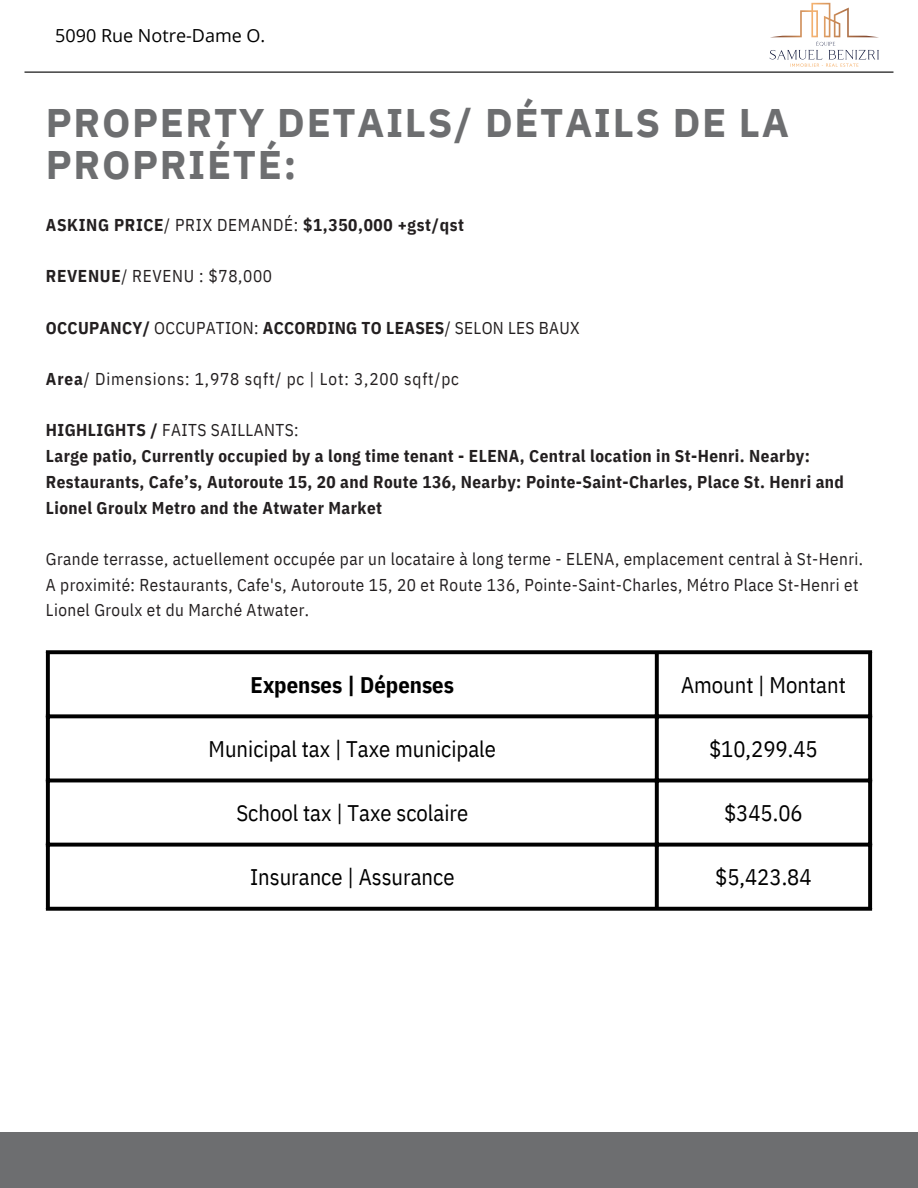
<style>
.page{position:relative;width:918px;height:1188px;background:#fff}
.page>*{position:absolute;margin:0;border:0;box-sizing:border-box;transform-origin:0 0}
.t1{font:700 39.9px/42.8px "IBM Plex Sans";letter-spacing:.04em;color:#6d6e70}
.t2{font:22.5px "IBM Plex Sans Cond";color:#000}
.t3{font:700 22.5px "IBM Plex Sans Cond";color:#000}
.t4{font:18px "Open Sans";color:#000}
.t5{font:700 17.1px/25.7px "IBM Plex Sans Cond";letter-spacing:.025em;color:#231f20}
.t6{font:17.1px/25.7px "IBM Plex Sans Cond";letter-spacing:.025em;color:#231f20}
.t7{font:17.1px "IBM Plex Sans Cond";letter-spacing:.05em;color:#231f20}
.s1{font-weight:400}
.s2{font-weight:700}
</style>
<div class="page">
<hr style="left:25px;top:72px;width:868px;height:1px;background:#000">
<svg style="left:770px;top:3px;width:109px;height:64px"></svg>
<div style="left:0;top:1133px;width:918px;height:55px;background:#6d6e70"></div>
<svg style="left:46px;top:654px;width:4px;height:253px"></svg>
<svg style="left:655px;top:654px;width:4px;height:253px"></svg>
<svg style="left:868px;top:654px;width:4px;height:253px"></svg>
<svg style="left:46px;top:650px;width:826px;height:4px;background:#101010"></svg>
<svg style="left:46px;top:714px;width:826px;height:4px;background:#181818"></svg>
<hr style="left:46px;top:779px;width:826px;height:3px;background:#000">
<svg style="left:46px;top:843px;width:826px;height:4px;background:#1a1a1a"></svg>
<svg style="left:46px;top:907px;width:826px;height:4px;background:#121212"></svg>
<p class="t4" style="left:55px;top:23px;width:212px">5090 Rue Notre-Dame O.</p>
<p class="t1" style="left:46px;top:100px;width:745px">PROPERTY DETAILS/ DÉTAILS DE LA<br>PROPRIÉTÉ:</p>
<p class="t5" style="left:46px;top:212px;width:420px">ASKING PRICE<span class="s1">/ PRIX DEMANDÉ:</span> $1,350,000 +gst/qst</p>
<p class="t6" style="left:46px;top:263px;width:228px"><span class="s2">REVENUE</span>/ REVENU : $78,000</p>
<p class="t5" style="left:46px;top:314px;width:535px">OCCUPANCY/ <span class="s1">OCCUPATION:</span> ACCORDING TO LEASES<span class="s1">/ SELON LES BAUX</span></p>
<p class="t7" style="left:46px;top:367px;width:415px"><span class="s2">Area</span>/ Dimensions: 1,978 sqft/ pc | Lot: 3,200 sqft/pc</p>
<p class="t6" style="left:46px;top:417px;width:254px"><span class="s2">HIGHLIGHTS /</span> FAITS SAILLANTS:</p>
<p class="t5" style="left:46px;top:443px;width:800px">Large patio, Currently occupied by a long time tenant - ELENA, Central location in St-Henri. Nearby:<br>Restaurants, Cafe’s, Autoroute 15, 20 and Route 136, Nearby: Pointe-Saint-Charles, Place St. Henri and<br>Lionel Groulx Metro and the Atwater Market</p>
<p class="t6" style="left:46px;top:546px;width:819px">Grande terrasse, actuellement occupée par un locataire à long terme - ELENA, emplacement central à St-Henri.<br>A proximité: Restaurants, Cafe's, Autoroute 15, 20 et Route 136, Pointe-Saint-Charles, Métro Place St-Henri et<br>Lionel Groulx et du Marché Atwater.</p>
<p class="t3" style="left:251px;top:669px;width:205px">Expenses | Dépenses</p>
<p class="t2" style="left:681px;top:669px;width:166px">Amount | Montant</p>
<h1 class="t2" style="left:209px;top:734px;width:289px">Municipal tax | Taxe municipale</h1>
<p class="t2" style="left:709px;top:734px;width:110px">$10,299.45</p>
<h2 class="t2" style="left:236px;top:798px;width:233px">School tax | Taxe scolaire</h2>
<h2 class="t2" style="left:724px;top:798px;width:80px">$345.06</h2>
<p class="t2" style="left:250px;top:862px;width:206px">Insurance | Assurance</p>
<p class="t2" style="left:715px;top:862px;width:98px">$5,423.84</p>
</div>
